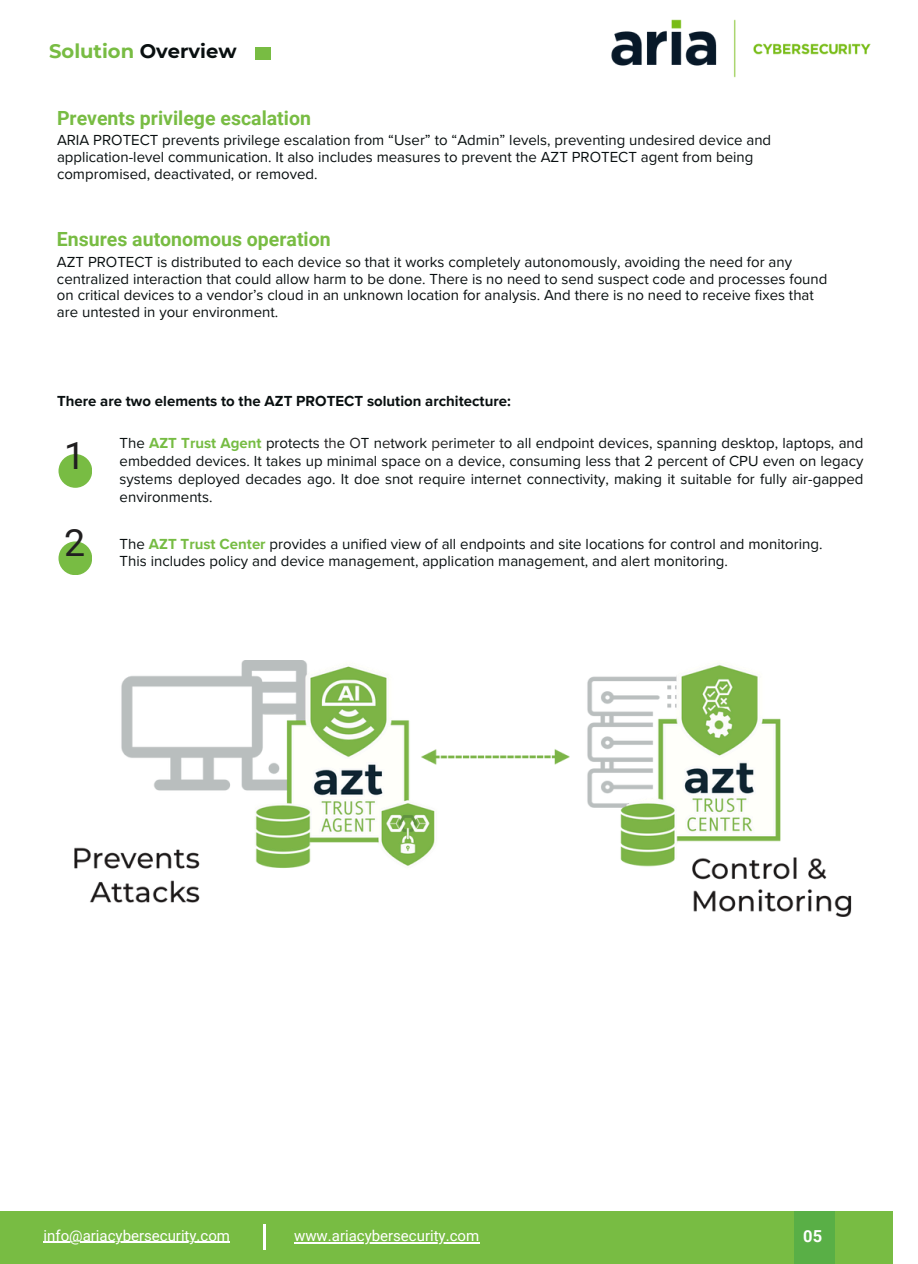
<style>
.page{position:relative;width:918px;height:1264px;background:#fff}
.page>*{position:absolute;margin:0;border:0;box-sizing:border-box;transform-origin:0 0}
.t1{font:37.5px "Roboto";color:#211f20}
.t2{font:700 19.5px "Roboto";color:#78bc43}
.t3{font:700 19.5px "Montserrat";color:#78bc43}
.t4{font:700 16.5px "Roboto";color:#fff}
.t5{font:15px/16.8px "Proxima Nova";color:#090f10}
.t6{font:700 15px "Proxima Nova";color:#090f10}
.t7{font:15px "Roboto";color:#fff}
.s1{color:#090f10}
.s2{font-weight:700;color:#76bc43}
.s3{font-weight:700;color:#78bc43}
.s4{color:#211f20}
</style>
<div class="page">
<div style="left:59px;top:454px;width:33px;height:34px;background:#78bc43;border-radius:50%"></div>
<div style="left:59px;top:541px;width:33px;height:34px;background:#78bc43;border-radius:50%"></div>
<svg style="left:255px;top:47px;width:16px;height:13px"></svg>
<div style="left:256px;top:47px;width:14px;height:13px;background:#78bc43"></div>
<div style="left:0;top:1211px;width:893px;height:52px;background:#78bc43"></div>
<svg style="left:264px;top:1224px;width:1px;height:25px"></svg>
<div style="left:795px;top:1211px;width:39px;height:52px;background:#59af46"></div>
<img style="left:74px;top:660px;width:778px;height:256px">
<img style="left:611px;top:19px;width:260px;height:59px">
<hr style="left:294px;top:1242px;width:185px;height:1px;background:#fff">
<hr style="left:44px;top:1241px;width:186px;height:1px;background:#fff">
<p class="t3" style="left:49px;top:40px;width:189px">Solution <span class="s1">Overview</span></p>
<p class="t2" style="left:57px;top:107px;width:255px">Prevents privilege escalation</p>
<p class="t5" style="left:57px;top:132px;width:716px">ARIA PROTECT prevents privilege escalation from “User” to “Admin” levels, preventing undesired device and application-level communication. It also includes measures to prevent the AZT PROTECT agent from being compromised, deactivated, or removed.</p>
<p class="t2" style="left:57px;top:228px;width:275px">Ensures autonomous operation</p>
<h3 class="t5" style="left:57px;top:253px;width:772px">AZT PROTECT is distributed to each device so that it works completely autonomously, avoiding the need for any centralized interaction that could allow harm to be done. There is no need to send suspect code and processes found on critical devices to a vendor’s cloud in an unknown location for analysis. And there is no need to receive fixes that are untested in your environment.</h3>
<p class="t6" style="left:57px;top:392px;width:455px">There are two elements to the AZT PROTECT solution architecture:</p>
<h1 class="t1" style="left:64px;top:434px;width:23px">1</h1>
<h1 class="t1" style="left:64px;top:521px;width:23px">2</h1>
<p class="t5" style="left:120px;top:434px;width:745px;line-height:18px;text-align:justify">The <span class="s2">AZT</span> <span class="s3">Tr</span><span class="s2">ust Agent</span> protects <span class="s4">th</span>e <span class="s4">O</span>T n<span class="s4">e</span>twork <span class="s4">pe</span>rim<span class="s4">e</span>t<span class="s4">e</span>r <span class="s4">t</span>o all endpoint devic<span class="s4">e</span>s, spanning desktop, laptops, and embedded devices. It takes up minimal space on a device, consuming less that 2 percent of CPU even on legacy systems deployed decades ago. It doe snot require internet connectivity, making it suitable for fully air-gapped environments.</p>
<p class="t5" style="left:120px;top:536px;width:704px">The <span class="s2">AZT T</span><span class="s3">r</span><span class="s2">us</span><span class="s3">t</span> <span class="s2">Cen</span><span class="s3">ter</span> provides a unified view of all endpoints and site locations for control and monitoring.</p>
<p class="t5" style="left:120px;top:553px;width:610px">This includes policy and device management, application management, and alert monitoring.</p>
<p class="t7" style="left:44px;top:1226px;width:188px">info@ariacybersecurity.com</p>
<p class="t7" style="left:294px;top:1226px;width:187px">www.ariacybersecurity.com</p>
<p class="t4" style="left:803px;top:1226px;width:20px">05</p>
</div>
